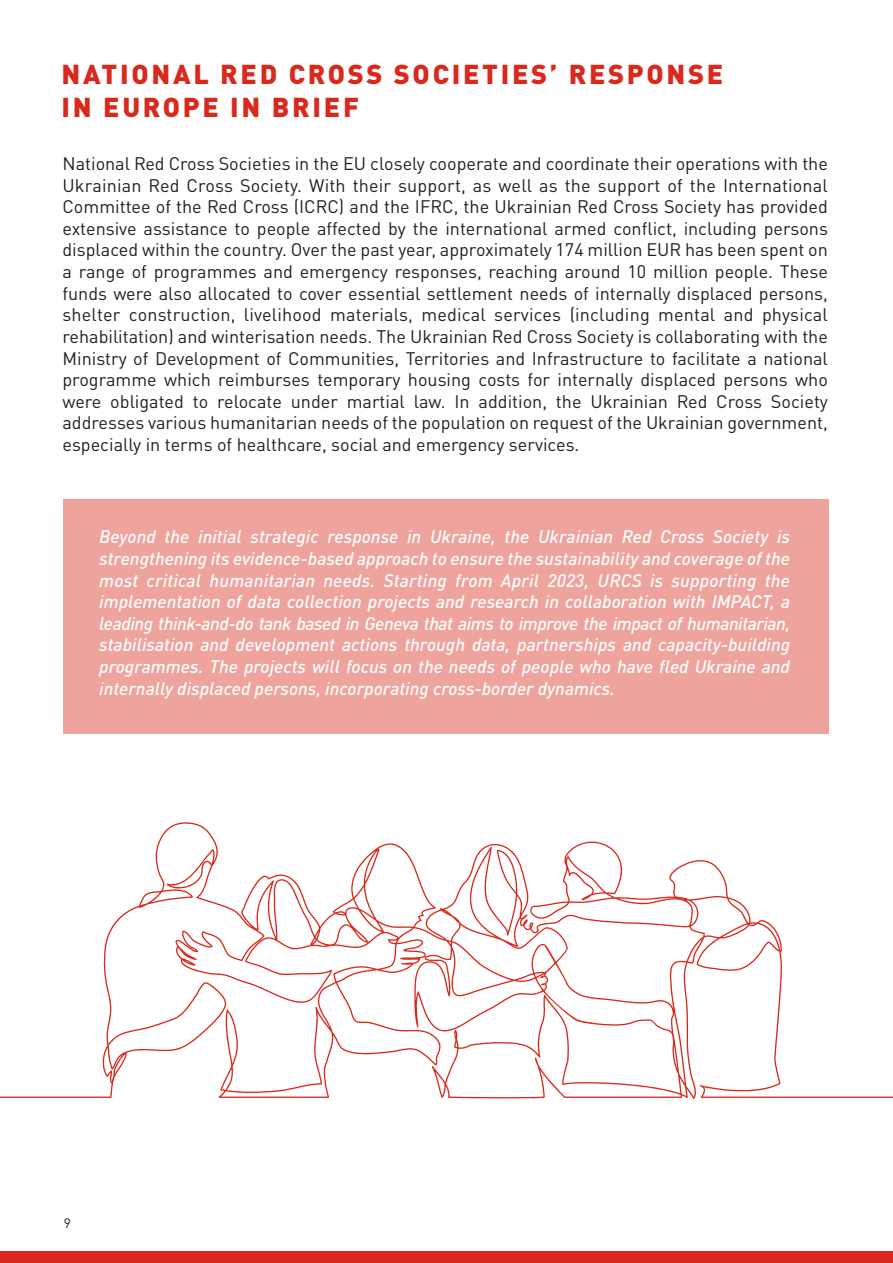
<style>
.page{position:relative;width:893px;height:1263px;background:#fff}
.page>*{position:absolute;margin:0;border:0;box-sizing:border-box;transform-origin:0 0}
.t1{font:900 27px/32.4px "DIN Pro";letter-spacing:.1em;color:#da291c}
.t2{font:18px/21.6px "DIN Pro";color:#231f20;text-align:justify}
.t3{font:italic 500 18px/21.6px "DIN Pro";color:#fff;text-align:justify}
.t4{font:13.5px "DIN Pro";color:#231f20}
</style>
<div class="page">
<div style="left:64px;top:499px;width:765px;height:235px;background:#efa39d"></div>
<div style="left:0;top:1252px;width:893px;height:11px;background:#da291c"></div>
<svg style="left:0;top:822px;width:893px;height:277px"></svg>
<h1 class="t1" style="left:62px;top:55px;width:663px">NATIONAL RED CROSS SOCIETIES’ RESPONSE<br>IN EUROPE IN BRIEF</h1>
<p class="t2" style="left:63px;top:151px;width:767px">National Red Cross Societies in the EU closely cooperate and coordinate their operations with the Ukrainian Red Cross Society. With their support, as well as the support of the International Committee of the Red Cross (ICRC) and the IFRC, the Ukrainian Red Cross Society has provided extensive assistance to people affected by the international armed conflict, including persons displaced within the country. Over the past year, approximately 174 million EUR has been spent on a range of programmes and emergency responses, reaching around 10 million people. These funds were also allocated to cover essential settlement needs of internally displaced persons, shelter construction, livelihood materials, medical services (including mental and physical rehabilitation) and winterisation needs. The Ukrainian Red Cross Society is collaborating with the Ministry of Development of Communities, Territories and Infrastructure to facilitate a national programme which reimburses temporary housing costs for internally displaced persons who were obligated to relocate under martial law. In addition, the Ukrainian Red Cross Society addresses various humanitarian needs of the population on request of the Ukrainian government, especially in terms of healthcare, social and emergency services.</p>
<p class="t3" style="left:99px;top:524px;width:692px">Beyond the initial strategic response in Ukraine, the Ukrainian Red Cross Society is strengthening its evidence-based approach to ensure the sustainability and coverage of the most critical humanitarian needs. Starting from April 2023, URCS is supporting the implementation of data collection projects and research in collaboration with IMPACT, a leading think-and-do tank based in Geneva that aims to improve the impact of humanitarian, stabilisation and development actions through data, partnerships and capacity-building programmes. The projects will focus on the needs of people who have fled Ukraine and internally displaced persons, incorporating cross-border dynamics.</p>
<p class="t4" style="left:64px;top:1213px;width:9px">9</p>
</div>
